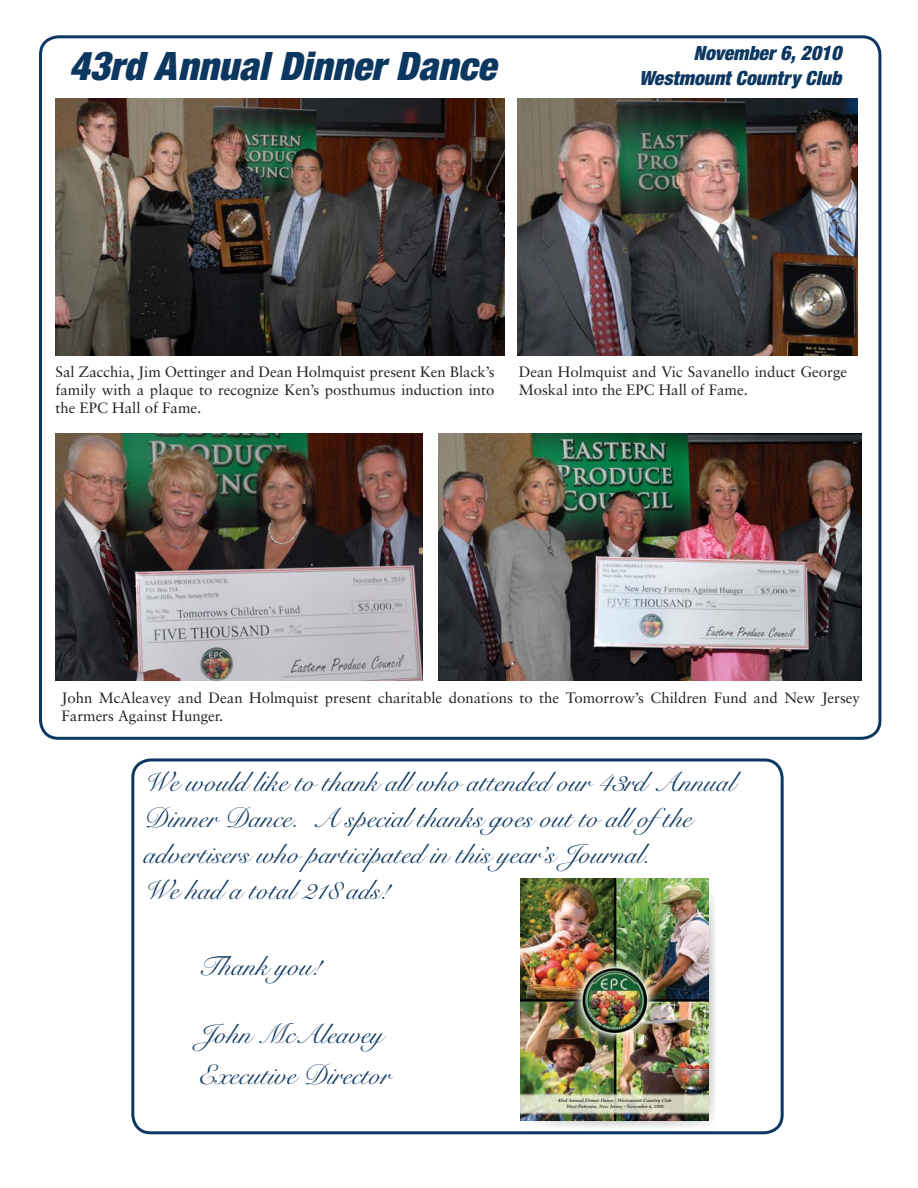
<style>
.page{position:relative;width:918px;height:1188px;background:#fff}
.page>*{position:absolute;margin:0;border:0;box-sizing:border-box;transform-origin:0 0}
.t1{font:42px "Sans Black Condensed Oblique DTC";color:#0c3760}
.t2{font:27.6px/36px "Snell Roundhand Script";color:#0c3760}
.t3{font:21px "Sans Black Condensed Oblique DTC";color:#0c3760}
.t4{font:15px/18px "Sabon";color:#231f20}
.t5{font:italic 700 4.65px/6px "Palatino";color:#231f20;text-align:center}
</style>
<div class="page">
<div style="left:39px;top:35px;width:842px;height:705px;border:3px solid #0c3760;border-radius:18px"></div>
<div style="left:131px;top:758px;width:653px;height:376px;border:3px solid #0c3760;border-radius:18px"></div>
<img style="left:56px;top:98px;width:448px;height:258px">
<img style="left:518px;top:98px;width:340px;height:258px">
<img style="left:438px;top:433px;width:423px;height:248px">
<img style="left:56px;top:433px;width:366px;height:248px">
<svg style="left:535px;top:893px;width:181px;height:234px;fill:#e8e8e9"></svg>
<img style="left:521px;top:879px;width:188px;height:242px">
<p class="t1" style="left:69px;top:40px;width:429px">43rd Annual Dinner Dance</p>
<p class="t3" style="left:694px;top:40px;width:149px">November 6, 2010</p>
<p class="t3" style="left:639px;top:65px;width:204px">Westmount Country Club</p>
<p class="t4" style="left:56px;top:362px;width:441px;text-align:justify">Sal Zacchia, Jim Oettinger and Dean Holmquist present Ken Black’s family with a plaque to recognize Ken’s posthumus induction into the EPC Hall of Fame.</p>
<p class="t4" style="left:519px;top:362px;width:330px">Dean Holmquist and Vic Savanello induct George<br>Moskal into the EPC Hall of Fame.</p>
<p class="t4" style="left:61px;top:688px;width:800px">John McAleavey and Dean Holmquist present charitable donations to the Tomorrow’s Children Fund and New Jersey<br>Farmers Against Hunger.</p>
<p class="t2" style="left:144px;top:765px;width:593px">We would like to thank all who attended our 43rd Annual<br>Dinner Dance. A special thanks goes out to all ofthe advertisers who participated in this year’s Journal.</p>
<p class="t2" style="left:144px;top:873px;width:247px">We had a total 218 ads!</p>
<p class="t2" style="left:198px;top:949px;width:125px">Thank you!</p>
<p class="t2" style="left:198px;top:1017px;width:187px">John McAleavey</p>
<p class="t2" style="left:198px;top:1058px;width:194px">Executive Director</p>
<p class="t5" style="left:558px;top:1097px;width:115px">43rd Annual Dinner Dance - Westmount Country Club<br>West Paterson, New Jersey - November 6, 2010</p>
</div>
